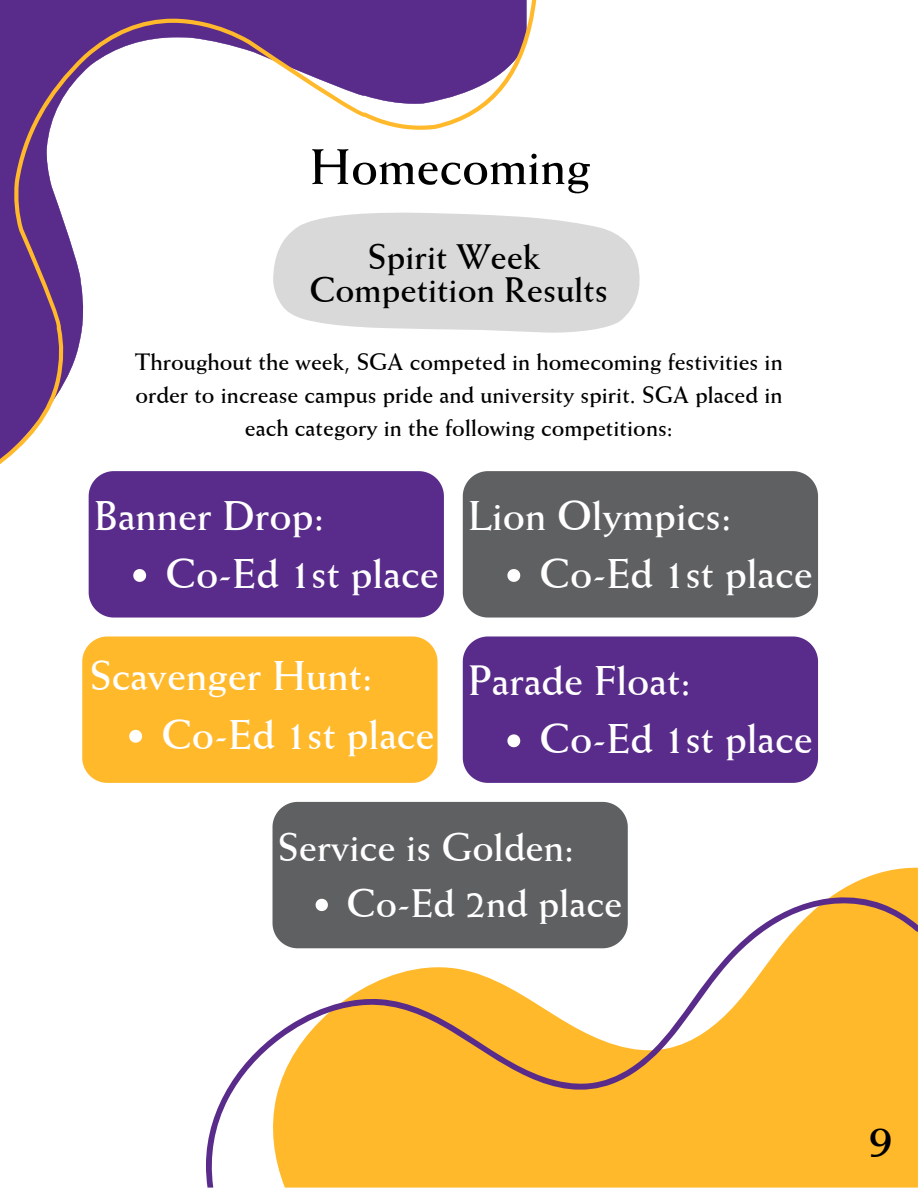
<style>
.page{position:relative;width:918px;height:1188px;background:#fff}
.page>*{position:absolute;margin:0;border:0;box-sizing:border-box;transform-origin:0 0}
.t1{font:700 51px "Weiss BT";color:#000}
.t2{font:700 48px "Weiss BT";color:#000}
.t3{font:700 42.15px "Weiss BT";color:#fff}
.t4{font:700 40.35px "Weiss BT";color:#fff}
.t5{font:700 36px/32.7px "Weiss BT";color:#000;text-align:center}
.t6{font:700 24px/32.7px "Weiss BT";color:#000;text-align:center}
</style>
<div class="page">
<svg style="left:272px;top:867px;width:646px;height:30px"></svg>
<svg style="left:206px;top:897px;width:712px;height:291px;fill:#ffb92a"></svg>
<svg style="left:0;top:0;width:537px;height:465px"></svg>
<svg style="left:273px;top:212px;width:367px;height:121px;fill:#d9d9d9"></svg>
<div style="left:89px;top:471px;width:355px;height:146px;background:#592b8a"></div>
<svg style="left:133px;top:569px;width:13px;height:13px"></svg>
<div style="left:273px;top:802px;width:355px;height:146px;background:#5f6062"></div>
<svg style="left:316px;top:899px;width:12px;height:12px"></svg>
<div style="left:82px;top:636px;width:356px;height:147px;background:#ffb92a"></div>
<svg style="left:129px;top:730px;width:13px;height:13px"></svg>
<div style="left:463px;top:471px;width:355px;height:146px;background:#5f6062"></div>
<svg style="left:507px;top:569px;width:13px;height:13px"></svg>
<div style="left:463px;top:636px;width:355px;height:147px;background:#592b8a"></div>
<svg style="left:507px;top:734px;width:13px;height:13px"></svg>
<p class="t1" style="left:310px;top:135px;width:282px">Homecoming</p>
<h1 class="t5" style="left:309px;top:240px;width:300px">Spirit Week<br>Competition Results</h1>
<p class="t6" style="left:135px;top:345px;width:649px">Throughout the week, SGA competed in homecoming festivities in order to increase campus pride and university spirit. SGA placed in each category in the following competitions:</p>
<p class="t3" style="left:94px;top:489px;width:232px">Banner Drop:</p>
<h5 class="t3" style="left:165px;top:547px;width:275px">Co-Ed 1st place</h5>
<h1 class="t3" style="left:90px;top:650px;width:285px">Scavenger Hunt:</h1>
<p class="t3" style="left:161px;top:708px;width:275px">Co-Ed 1st place</p>
<p class="t3" style="left:468px;top:489px;width:265px">Lion Olympics:</p>
<h1 class="t3" style="left:540px;top:547px;width:275px">Co-Ed 1st place</h1>
<p class="t3" style="left:468px;top:654px;width:225px">Parade Float:</p>
<p class="t3" style="left:540px;top:713px;width:275px">Co-Ed 1st place</p>
<p class="t4" style="left:278px;top:822px;width:298px">Service is Golden:</p>
<p class="t4" style="left:346px;top:878px;width:278px">Co-Ed 2nd place</p>
<h1 class="t2" style="left:869px;top:1111px;width:26px">9</h1>
</div>
